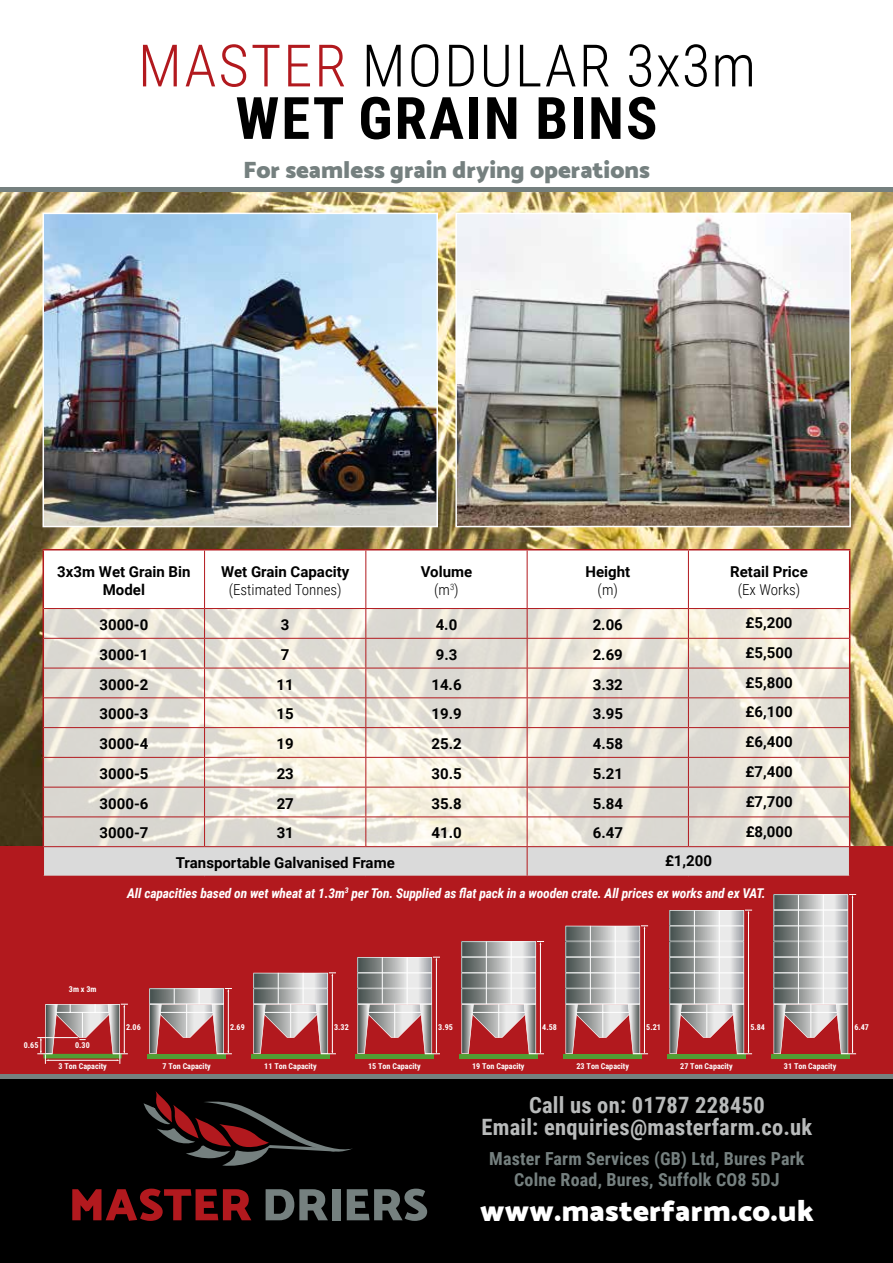
<style>
.page{position:relative;width:893px;height:1263px;background:#fff}
.page>*{position:absolute;margin:0;border:0;box-sizing:border-box;transform-origin:0 0}
.t1{font:700 58.5px/52.5px "Roboto Condensed";letter-spacing:.035em;color:#000;text-align:center}
.t2{font:900 30px "Catamaran";letter-spacing:.01em;color:#fff}
.t3{font:900 24px "Catamaran";color:#75807f}
.t4{font:700 22.5px/22.5px "Roboto Condensed";letter-spacing:.01em;color:#b9bbbb;text-align:center}
.t5{font:700 18px/21px "Roboto Condensed";letter-spacing:.01em;color:#75807f;text-align:center}
.t6{font:700 15px/18px "Roboto";color:#000;text-align:center}
.t7{font:300 15px "Roboto Condensed";color:#000}
.t8{font:italic 700 13.5px "Roboto Condensed";letter-spacing:-.01em;color:#fff}
.t9{font:700 8.1px "Roboto Condensed";color:#fff}
.s1{font-weight:300;color:#b2191e}
.s2{font-weight:300}
</style>
<div class="page">
<img style="left:0;top:191px;width:893px;height:655px">
<div style="left:0;top:1076px;width:893px;height:187px;background:#000"></div>
<svg style="left:72px;top:1188px;width:179px;height:33px"></svg>
<svg style="left:266px;top:1189px;width:62px;height:31px"></svg>
<div style="left:332px;top:1189px;width:8px;height:31px;background:#75807f"></div>
<svg style="left:347px;top:1188px;width:80px;height:33px"></svg>
<svg style="left:144px;top:1091px;width:209px;height:75px"></svg>
<div style="left:0;top:846px;width:893px;height:230px;background:#b2191e"></div>
<hr style="left:0;top:187px;width:893px;height:4px;background:#75807f">
<div style="left:0;top:1074px;width:893px;height:5px;background:#75807f"></div>
<hr style="left:147px;top:1054px;width:54px;height:4px;background:#529e34">
<hr style="left:172px;top:1054px;width:54px;height:4px;background:#529e34">
<hr style="left:251px;top:1054px;width:54px;height:4px;background:#529e34">
<hr style="left:276px;top:1054px;width:54px;height:4px;background:#529e34">
<hr style="left:356px;top:1054px;width:53px;height:4px;background:#529e34">
<hr style="left:380px;top:1054px;width:54px;height:4px;background:#529e34">
<hr style="left:460px;top:1054px;width:53px;height:4px;background:#529e34">
<hr style="left:484px;top:1054px;width:54px;height:4px;background:#529e34">
<hr style="left:564px;top:1054px;width:53px;height:4px;background:#529e34">
<hr style="left:588px;top:1054px;width:54px;height:4px;background:#529e34">
<hr style="left:668px;top:1054px;width:53px;height:4px;background:#529e34">
<hr style="left:692px;top:1054px;width:54px;height:4px;background:#529e34">
<hr style="left:772px;top:1054px;width:53px;height:4px;background:#529e34">
<hr style="left:796px;top:1054px;width:54px;height:4px;background:#529e34">
<svg style="left:37px;top:1004px;width:91px;height:60px"></svg>
<svg style="left:149px;top:988px;width:83px;height:66px"></svg>
<svg style="left:253px;top:972px;width:83px;height:82px"></svg>
<svg style="left:357px;top:957px;width:83px;height:97px"></svg>
<svg style="left:461px;top:941px;width:83px;height:113px"></svg>
<svg style="left:565px;top:925px;width:83px;height:129px"></svg>
<svg style="left:669px;top:910px;width:83px;height:144px"></svg>
<svg style="left:773px;top:894px;width:83px;height:160px"></svg>
<svg style="left:44px;top:550px;width:805px;height:58px"></svg>
<hr style="left:44px;top:608px;width:161px;height:1px;background:#b2191e">
<hr style="left:205px;top:608px;width:161px;height:1px;background:#b2191e">
<hr style="left:366px;top:608px;width:161px;height:1px;background:#b2191e">
<hr style="left:527px;top:608px;width:161px;height:1px;background:#b2191e">
<hr style="left:688px;top:608px;width:161px;height:1px;background:#b2191e">
<hr style="left:43px;top:549px;width:162px;height:1px;background:#b2191e">
<hr style="left:43px;top:550px;width:1px;height:58px;background:#b2191e">
<hr style="left:205px;top:549px;width:161px;height:1px;background:#b2191e">
<hr style="left:366px;top:549px;width:161px;height:1px;background:#b2191e">
<hr style="left:527px;top:549px;width:161px;height:1px;background:#b2191e">
<hr style="left:688px;top:549px;width:162px;height:1px;background:#b2191e">
<hr style="left:849px;top:550px;width:1px;height:58px;background:#b2191e">
<hr style="left:43px;top:608px;width:1px;height:30px;background:#b2191e">
<hr style="left:849px;top:608px;width:1px;height:30px;background:#b2191e">
<hr style="left:204px;top:550px;width:1px;height:58px;background:#b2191e">
<hr style="left:365px;top:550px;width:1px;height:58px;background:#b2191e">
<hr style="left:527px;top:550px;width:1px;height:58px;background:#b2191e">
<hr style="left:688px;top:550px;width:1px;height:58px;background:#b2191e">
<svg style="left:43px;top:609px;width:807px;height:267px;background:#e4dcd3"></svg>
<img style="left:458px;top:216px;width:390px;height:308px">
<div style="left:455px;top:213px;width:396px;height:314px;border:2px solid #fff"></div>
<img style="left:46px;top:216px;width:389px;height:308px">
<div style="left:43px;top:213px;width:395px;height:314px;border:2px solid #fff"></div>
<h1 class="t1" style="left:138px;top:37px;width:619px"><span class="s1">MASTER</span> <span class="s2">MODULAR 3x3m<br></span>WET GRAIN BINS</h1>
<h3 class="t3" style="left:243px;top:156px;width:408px">For seamless grain drying operations</h3>
<p class="t6" style="left:57px;top:562px;width:135px">3x3m Wet Grain Bin<br>Model</p>
<p class="t6" style="left:221px;top:562px;width:130px">Wet Grain Capacity</p>
<p class="t7" style="left:229px;top:579px;width:115px">(Estimated Tonnes)</p>
<p class="t6" style="left:421px;top:562px;width:53px">Volume</p>
<p class="t7" style="left:434px;top:579px;width:26px">(m<sup>3</sup>)</p>
<p class="t6" style="left:585px;top:562px;width:46px">Height</p>
<p class="t7" style="left:598px;top:579px;width:22px">(m)</p>
<p class="t6" style="left:730px;top:562px;width:79px">Retail Price</p>
<p class="t7" style="left:738px;top:579px;width:64px">(Ex Works)</p>
<p class="t6" style="left:99px;top:615px;width:50px">3000-0</p>
<p class="t6" style="left:281px;top:615px;width:10px">3</p>
<p class="t6" style="left:436px;top:615px;width:23px">4.0</p>
<p class="t6" style="left:593px;top:615px;width:32px">2.06</p>
<p class="t6" style="left:746px;top:613px;width:49px">£5,200</p>
<p class="t6" style="left:99px;top:645px;width:50px">3000-1</p>
<p class="t6" style="left:281px;top:645px;width:10px">7</p>
<p class="t6" style="left:436px;top:645px;width:23px">9.3</p>
<p class="t6" style="left:593px;top:645px;width:32px">2.69</p>
<p class="t6" style="left:746px;top:643px;width:49px">£5,500</p>
<p class="t6" style="left:100px;top:675px;width:50px">3000-2</p>
<p class="t6" style="left:277px;top:675px;width:19px">11</p>
<p class="t6" style="left:431px;top:675px;width:32px">14.6</p>
<p class="t6" style="left:593px;top:675px;width:32px">3.32</p>
<p class="t6" style="left:746px;top:673px;width:49px">£5,800</p>
<p class="t6" style="left:100px;top:704px;width:50px">3000-3</p>
<p class="t6" style="left:277px;top:704px;width:19px">15</p>
<p class="t6" style="left:431px;top:704px;width:32px">19.9</p>
<p class="t6" style="left:593px;top:704px;width:32px">3.95</p>
<p class="t6" style="left:746px;top:703px;width:49px">£6,100</p>
<p class="t6" style="left:100px;top:734px;width:50px">3000-4</p>
<p class="t6" style="left:277px;top:734px;width:19px">19</p>
<p class="t6" style="left:431px;top:734px;width:32px">25.2</p>
<p class="t6" style="left:593px;top:734px;width:32px">4.58</p>
<p class="t6" style="left:746px;top:732px;width:49px">£6,400</p>
<p class="t6" style="left:100px;top:764px;width:50px">3000-5</p>
<p class="t6" style="left:277px;top:764px;width:19px">23</p>
<p class="t6" style="left:431px;top:764px;width:32px">30.5</p>
<p class="t6" style="left:593px;top:764px;width:32px">5.21</p>
<p class="t6" style="left:746px;top:762px;width:49px">£7,400</p>
<p class="t6" style="left:100px;top:794px;width:50px">3000-6</p>
<p class="t6" style="left:277px;top:794px;width:19px">27</p>
<p class="t6" style="left:431px;top:794px;width:32px">35.8</p>
<p class="t6" style="left:593px;top:794px;width:32px">5.84</p>
<p class="t6" style="left:746px;top:792px;width:49px">£7,700</p>
<p class="t6" style="left:100px;top:823px;width:50px">3000-7</p>
<p class="t6" style="left:277px;top:823px;width:19px">31</p>
<p class="t6" style="left:431px;top:823px;width:32px">41.0</p>
<p class="t6" style="left:593px;top:823px;width:32px">6.47</p>
<p class="t6" style="left:746px;top:822px;width:49px">£8,000</p>
<p class="t6" style="left:176px;top:853px;width:220px">Transportable Galvanised Frame</p>
<p class="t6" style="left:665px;top:851px;width:49px">£1,200</p>
<p class="t8" style="left:127px;top:883px;width:640px">All capacities based on wet wheat at 1.3m<sup>3</sup> per Ton. Supplied as flat pack in a wooden crate. All prices ex works and ex VAT.</p>
<p class="t9" style="left:69px;top:984px;width:29px">3m x 3m</p>
<p class="t9" style="left:24px;top:1039px;width:16px">0.65</p>
<p class="t9" style="left:75px;top:1039px;width:16px">0.30</p>
<p class="t9" style="left:126px;top:1022px;width:16px">2.06</p>
<p class="t9" style="left:230px;top:1022px;width:16px">2.69</p>
<p class="t9" style="left:334px;top:1022px;width:16px">3.32</p>
<p class="t9" style="left:438px;top:1022px;width:16px">3.95</p>
<p class="t9" style="left:542px;top:1022px;width:16px">4.58</p>
<p class="t9" style="left:646px;top:1022px;width:16px">5.21</p>
<p class="t9" style="left:750px;top:1022px;width:16px">5.84</p>
<p class="t9" style="left:854px;top:1022px;width:16px">6.47</p>
<p class="t9" style="left:59px;top:1061px;width:50px">3 Ton Capacity</p>
<p class="t9" style="left:162px;top:1061px;width:50px">7 Ton Capacity</p>
<p class="t9" style="left:264px;top:1061px;width:54px">11 Ton Capacity</p>
<p class="t9" style="left:368px;top:1061px;width:54px">15 Ton Capacity</p>
<p class="t9" style="left:472px;top:1061px;width:54px">19 Ton Capacity</p>
<p class="t9" style="left:576px;top:1061px;width:54px">23 Ton Capacity</p>
<p class="t9" style="left:680px;top:1061px;width:54px">27 Ton Capacity</p>
<p class="t9" style="left:784px;top:1061px;width:54px">31 Ton Capacity</p>
<h3 class="t4" style="left:481px;top:1092px;width:332px">Call us on: 01787 228450<br>Email: enquiries@masterfarm.co.uk</h3>
<p class="t5" style="left:489px;top:1147px;width:317px">Master Farm Services (GB) Ltd, Bures Park<br>Colne Road, Bures, Suffolk CO8 5DJ</p>
<h2 class="t2" style="left:480px;top:1193px;width:335px">www.masterfarm.co.uk</h2>
</div>
